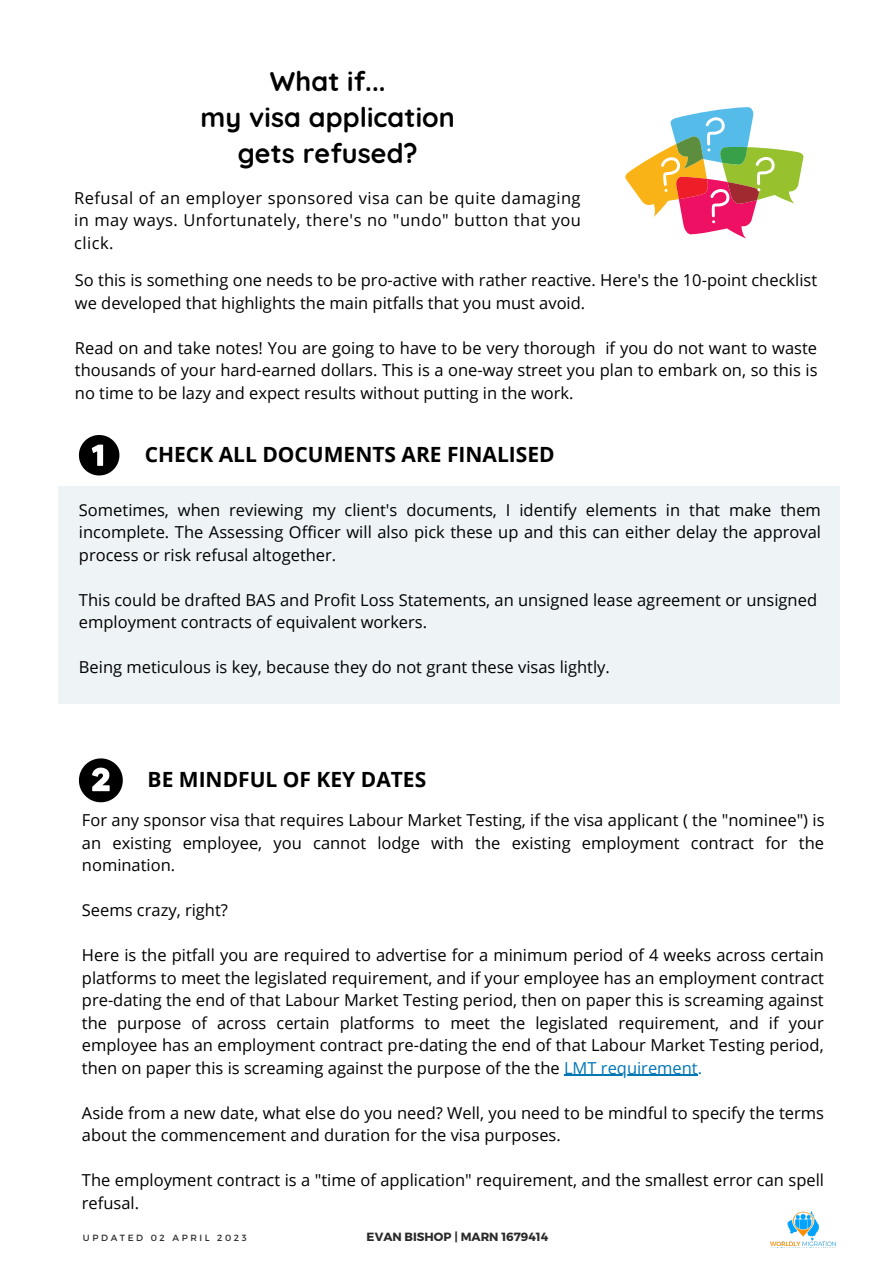
<style>
.page{position:relative;width:893px;height:1264px;background:#fff}
.page>*{position:absolute;margin:0;border:0;box-sizing:border-box;transform-origin:0 0}
.t1{font:700 27px/36px "Quicksand";letter-spacing:.005em;color:#000;text-align:center}
.t2{font:700 21px "Open Sans";color:#000}
.t3{font:16.5px/22.5px "Open Sans";color:#000;text-align:justify}
.t4{font:700 11.85px "Montserrat";color:#2a2a2a}
.t5{font:9px "Montserrat";letter-spacing:.29em;color:#2a2a2a}
.s1{color:#0077b5}
</style>
<div class="page">
<img style="left:770px;top:1211px;width:65px;height:35px">
<div style="left:58px;top:486px;width:781px;height:217px;background:#eef3f6"></div>
<svg style="left:625px;top:107px;width:178px;height:132px"></svg>
<svg style="left:79px;top:435px;width:40px;height:40px"></svg>
<svg style="left:79px;top:758px;width:44px;height:44px"></svg>
<hr style="left:564px;top:1074px;width:133px;height:1px;background:#0077b5">
<h1 class="t1" style="left:200px;top:62px;width:256px">What if...<br>my visa application gets refused?</h1>
<p class="t3" style="left:74px;top:186px;width:508px">Refusal of an employer sponsored visa can be quite damaging in may ways. Unfortunately, there's no "undo" button that you click.</p>
<p class="t3" style="left:75px;top:268px;width:743px">So this is something one needs to be pro-active with rather reactive. Here's the 10-point checklist we developed that highlights the main pitfalls that you must avoid.</p>
<p class="t3" style="left:75px;top:336px;width:744px">Read on and take notes! You are going to have to be very thorough if you do not want to waste thousands of your hard-earned dollars. This is a one-way street you plan to embark on, so this is no time to be lazy and expect results without putting in the work.</p>
<p class="t2" style="left:145px;top:439px;width:411px">CHECK ALL DOCUMENTS ARE FINALISED</p>
<p class="t3" style="left:79px;top:498px;width:743px">Sometimes, when reviewing my client's documents, I identify elements in that make them incomplete. The Assessing Officer will also pick these up and this can either delay the approval process or risk refusal altogether.</p>
<p class="t3" style="left:79px;top:588px;width:739px">This could be drafted BAS and Profit Loss Statements, an unsigned lease agreement or unsigned employment contracts of equivalent workers.</p>
<p class="t3" style="left:79px;top:655px;width:532px">Being meticulous is key, because they do not grant these visas lightly.</p>
<p class="t2" style="left:148px;top:764px;width:280px">BE MINDFUL OF KEY DATES</p>
<p class="t3" style="left:82px;top:808px;width:744px">For any sponsor visa that requires Labour Market Testing, if the visa applicant ( the "nominee") is an existing employee, you cannot lodge with the existing employment contract for the nomination.</p>
<p class="t3" style="left:82px;top:898px;width:147px">Seems crazy, right?</p>
<p class="t3" style="left:82px;top:943px;width:743px">Here is the pitfall you are required to advertise for a minimum period of 4 weeks across certain platforms to meet the legislated requirement, and if your employee has an employment contract pre-dating the end of that Labour Market Testing period, then on paper this is screaming against the purpose of across certain platforms to meet the legislated requirement, and if your employee has an employment contract pre-dating the end of that Labour Market Testing period, then on paper this is screaming against the purpose of the the <span class="s1">LMT requirement.</span></p>
<p class="t3" style="left:82px;top:1100px;width:743px">Aside from a new date, what else do you need? Well, you need to be mindful to specify the terms about the commencement and duration for the visa purposes.</p>
<p class="t3" style="left:82px;top:1168px;width:743px">The employment contract is a "time of application" requirement, and the smallest error can spell refusal.</p>
<p class="t5" style="left:83px;top:1232px;width:165px">UPDATED 02 APRIL 2023</p>
<p class="t4" style="left:366px;top:1228px;width:183px">EVAN BISHOP | MARN 1679414</p>
</div>
